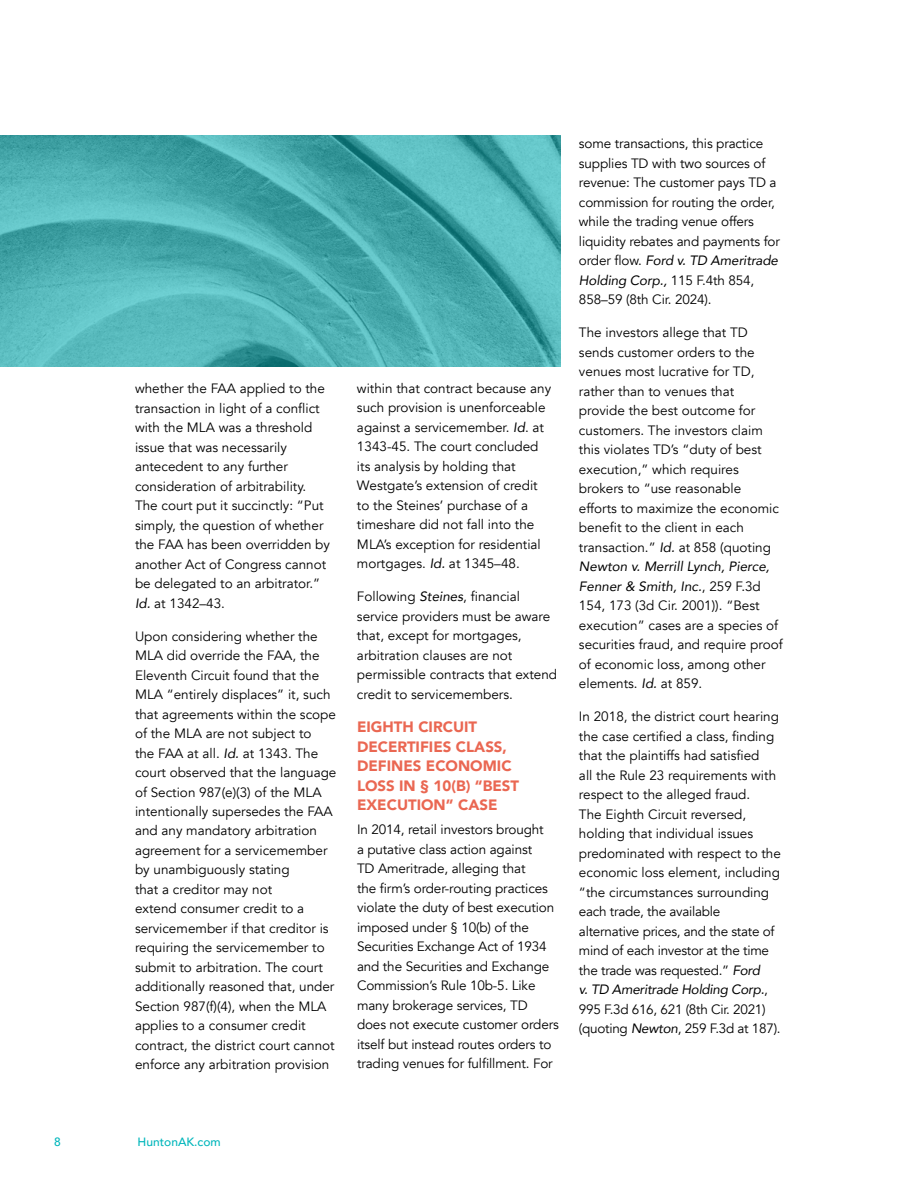
<style>
.page{position:relative;width:918px;height:1188px;background:#fff}
.page>*{position:absolute;margin:0;border:0;box-sizing:border-box;transform-origin:0 0}
.t1{font:900 15px/19.5px "Avenir";color:#ea6752}
.t2{font:13.5px/19.5px "Avenir";color:#000}
.t3{font:500 12px "Avenir";color:#00b6bb}
.s1{font-style:italic}
</style>
<div class="page">
<svg style="left:0;top:135px;width:561px;height:231px;background:#4dafb2"></svg>
<p class="t2" style="left:135px;top:379px;width:197px">whether the FAA applied to the transaction in light of a conflict with the MLA was a threshold issue that was necessarily antecedent to any further consideration of arbitrability.<br>The court put it succinctly: “Put simply, the question of whether the FAA has been overridden by another Act of Congress cannot be delegated to an arbitrator.”<br><span class="s1">Id.</span> at 1342–43.</p>
<p class="t2" style="left:135px;top:626px;width:203px">Upon considering whether the<br>MLA did override the FAA, the<br>Eleventh Circuit found that the<br>MLA “entirely displaces” it, such that agreements within the scope of the MLA are not subject to<br>the FAA at all. <span class="s1">Id.</span> at 1343. The court observed that the language of Section 987(e)(3) of the MLA intentionally supersedes the FAA and any mandatory arbitration agreement for a servicemember by unambiguously stating<br>that a creditor may not<br>extend consumer credit to a servicemember if that creditor is requiring the servicemember to submit to arbitration. The court additionally reasoned that, under<br>Section 987(f)(4), when the MLA applies to a consumer credit contract, the district court cannot enforce any arbitration provision</p>
<p class="t2" style="left:357px;top:379px;width:196px">within that contract because any such provision is unenforceable against a servicemember. <span class="s1">Id</span>. at<br>1343-45. The court concluded its analysis by holding that<br>Westgate’s extension of credit to the Steines’ purchase of a timeshare did not fall into the<br>MLA’s exception for residential mortgages. <span class="s1">Id.</span> at 1345–48.</p>
<p class="t2" style="left:357px;top:587px;width:202px">Following <span class="s1">Steines</span>, financial service providers must be aware that, except for mortgages, arbitration clauses are not permissible contracts that extend credit to servicemembers.</p>
<p class="t1" style="left:357px;top:717px;width:164px">EIGHTH CIRCUIT<br>DECERTIFIES CLASS,<br>DEFINES ECONOMIC<br>LOSS IN § 10(B) “BEST<br>EXECUTION” CASE</p>
<p class="t2" style="left:357px;top:820px;width:203px">In 2014, retail investors brought<br>a putative class action against<br>TD Ameritrade, alleging that<br>the firm’s order-routing practices violate the duty of best execution imposed under § 10(b) of the<br>Securities Exchange Act of 1934 and the Securities and Exchange<br>Commission’s Rule 10b-5. Like many brokerage services, TD does not execute customer orders itself but instead routes orders to trading venues for fulfillment. For</p>
<p class="t2" style="left:579px;top:134px;width:203px">some transactions, this practice supplies TD with two sources of revenue: The customer pays TD a commission for routing the order, while the trading venue offers liquidity rebates and payments for order flow. <span class="s1">Ford v. TD Ameritrade<br>Holding Corp.,</span> 115 F.4th 854,<br>858–59 (8th Cir. 2024).</p>
<p class="t2" style="left:579px;top:323px;width:205px">The investors allege that TD sends customer orders to the venues most lucrative for TD, rather than to venues that provide the best outcome for customers. The investors claim this violates TD’s “duty of best execution,” which requires brokers to “use reasonable<br>efforts to maximize the economic benefit to the client in each transaction.” <span class="s1">Id.</span> at 858 (quoting<br><span class="s1">Newton v. Merrill Lynch, Pierce,<br>Fenner &amp; Smith, Inc.</span>, 259 F.3d<br>154, 173 (3d Cir. 2001)). “Best execution” cases are a species of securities fraud, and require proof of economic loss, among other elements. <span class="s1">Id.</span> at 859.</p>
<p class="t2" style="left:579px;top:707px;width:203px">In 2018, the district court hearing the case certified a class, finding that the plaintiffs had satisfied<br>all the Rule 23 requirements with respect to the alleged fraud.<br>The Eighth Circuit reversed, holding that individual issues predominated with respect to the economic loss element, including “the circumstances surrounding each trade, the available alternative prices, and the state of mind of each investor at the time the trade was requested.” <span class="s1">Ford<br>v. TD Ameritrade Holding Corp.</span>,<br>995 F.3d 616, 621 (8th Cir. 2021) (quoting <span class="s1">Newton</span>, 259 F.3d at 187).</p>
<p class="t3" style="left:54px;top:1131px;width:8px">8</p>
<p class="t3" style="left:138px;top:1131px;width:85px">HuntonAK.com</p>
</div>
